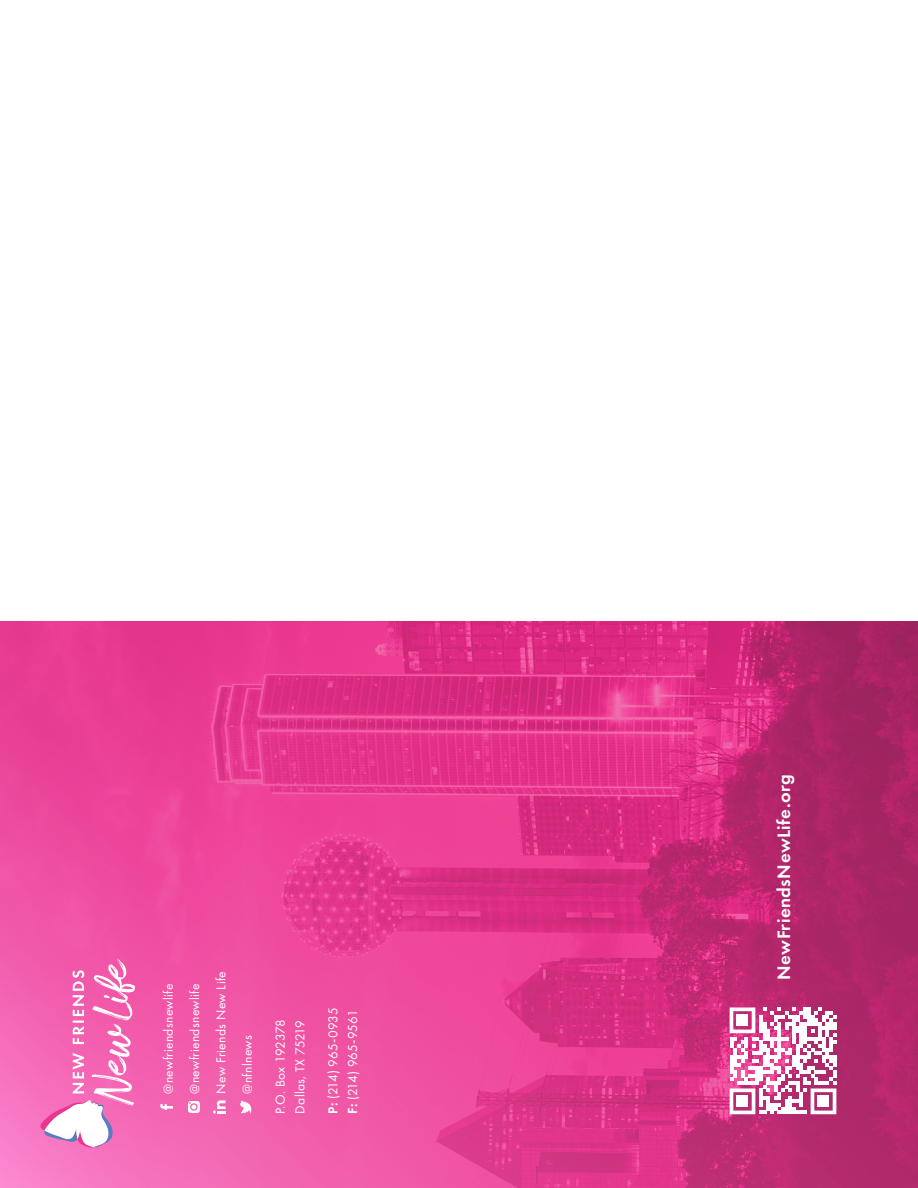
<style>
.page{position:relative;width:918px;height:1188px;background:#fff}
.page>*{position:absolute;margin:0;border:0;box-sizing:border-box;transform-origin:0 0}
.t1{font:600 18.75px "Futura PT";letter-spacing:.025em;color:#fff}
.t2{font:13.5px/26.2px "Futura PT";letter-spacing:.025em;color:#fff}
.t3{font:13.5px/19.6px "Futura PT";letter-spacing:-.015em;color:#fff}
.t4{font:13.5px/19.5px "Futura PT";letter-spacing:-.01em;color:#fff}
.s1{font-weight:600}
</style>
<div class="page">
<svg style="left:0;top:621px;width:918px;height:567px;background:#dc3c8c"></svg>
<svg style="left:160px;top:1104px;width:13px;height:6px"></svg>
<svg style="left:40px;top:958px;width:95px;height:190px"></svg>
<svg style="left:188px;top:1101px;width:12px;height:12px"></svg>
<svg style="left:213px;top:1100px;width:13px;height:14px"></svg>
<svg style="left:240px;top:1100px;width:11px;height:14px"></svg>
<svg style="left:730px;top:1007px;width:106px;height:107px"></svg>
<div style="left:737px;top:1096px;width:11px;height:11px;background:#fff"></div>
<div style="left:737px;top:1015px;width:11px;height:11px;background:#fff"></div>
<div style="left:818px;top:1096px;width:11px;height:11px;background:#fff"></div>
<p class="t2" style="left:155px;top:1094px;width:124px;rotate:-90deg">@newfriendsnewlife @newfriendsnewlife<br>New Friends New Life @nfnlnews</p>
<p class="t4" style="left:270px;top:1114px;width:96px;rotate:-90deg">P.O. Box 192378<br>Dallas, TX 75219</p>
<p class="t3" style="left:323px;top:1114px;width:108px;rotate:-90deg"><span class="s1">P:</span> (214) 965-0935<br><span class="s1">F:</span> (214) 965-9561</p>
<h1 class="t1" style="left:772px;top:980px;width:207px;rotate:-90deg">NewFriendsNewLife.org</h1>
</div>
